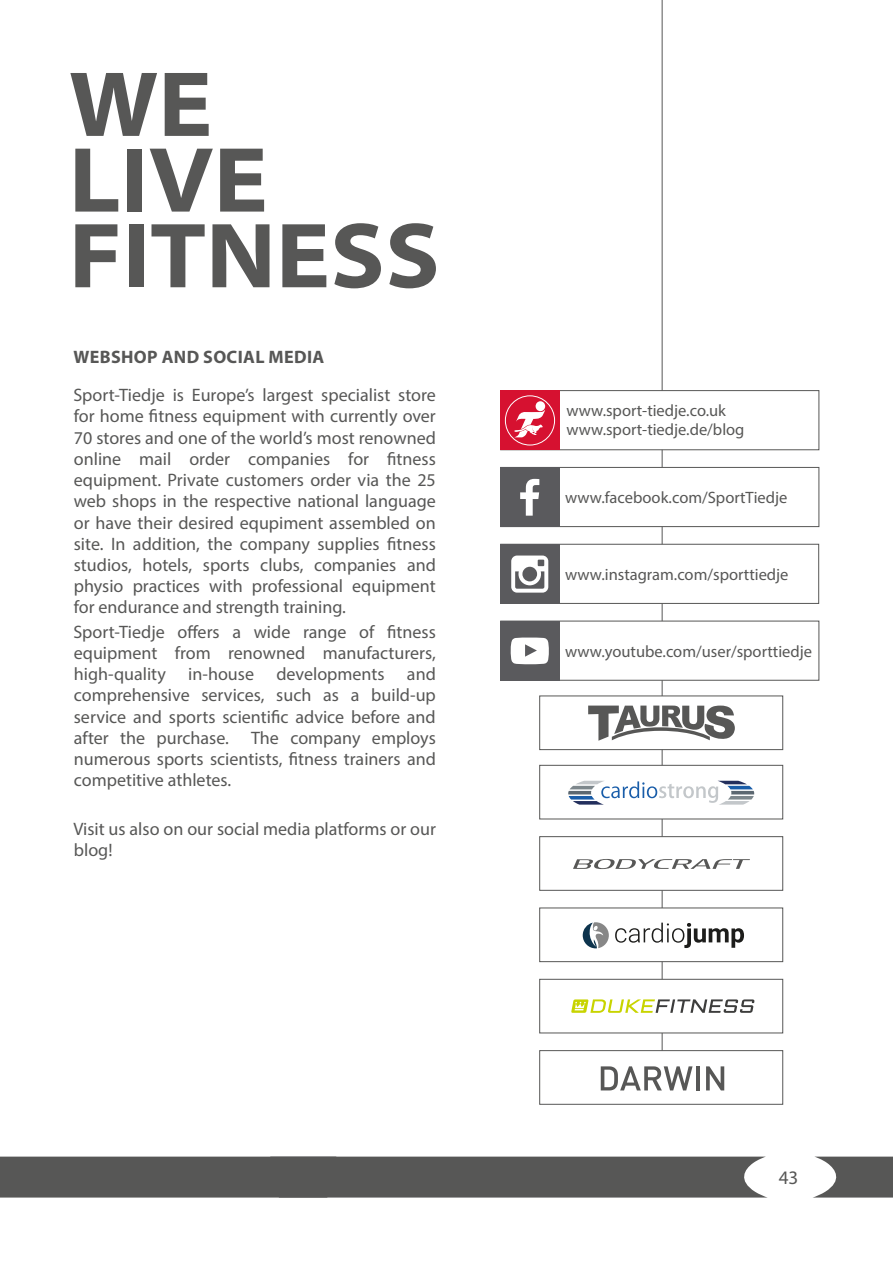
<style>
.page{position:relative;width:893px;height:1263px;background:#fff}
.page>*{position:absolute;margin:0;border:0;box-sizing:border-box;transform-origin:0 0}
.t1{font:700 semi-expanded 93.3px "Myriad Pro";color:#575756}
.t2{font:19.2px "Myriad Pro";color:#575756}
.t3{font:18px/21.1px "Myriad Pro";color:#575756;text-align:justify}
.Fließtext_Fett{font:700 18px "Myriad Pro";letter-spacing:.02em;color:#575756}
.t4{font:16.5px "Myriad Pro";color:#575756}
</style>
<div class="page">
<svg style="left:814px;top:1156px;width:79px;height:41px"></svg>
<div style="left:0;top:1156px;width:766px;height:41px;background:#575756"></div>
<hr style="left:662px;top:0;width:1px;height:1080px;background:#575756">
<div style="left:539px;top:836px;width:244px;height:55px;background:#fff;border:1px solid #575756"></div>
<div style="left:539px;top:765px;width:244px;height:54px;background:#fff;border:1px solid #575756"></div>
<div style="left:539px;top:696px;width:244px;height:54px;background:#fff;border:1px solid #575756"></div>
<svg style="left:588px;top:705px;width:147px;height:36px"></svg>
<div style="left:539px;top:908px;width:244px;height:54px;background:#fff;border:1px solid #575756"></div>
<svg style="left:573px;top:859px;width:177px;height:10px"></svg>
<svg style="left:568px;top:781px;width:186px;height:24px"></svg>
<div style="left:539px;top:979px;width:244px;height:54px;background:#fff;border:1px solid #575756"></div>
<div style="left:539px;top:1050px;width:244px;height:54px;background:#fff;border:1px solid #575756"></div>
<svg style="left:615px;top:923px;width:129px;height:25px"></svg>
<svg style="left:583px;top:922px;width:26px;height:26px"></svg>
<div style="left:500px;top:467px;width:319px;height:60px;background:#fff;border:1px solid #575756"></div>
<div style="left:500px;top:468px;width:60px;height:59px;background:#5a5a5d"></div>
<svg style="left:520px;top:478px;width:19px;height:38px"></svg>
<div style="left:500px;top:544px;width:319px;height:60px;background:#fff;border:1px solid #575756"></div>
<div style="left:500px;top:544px;width:59px;height:60px;background:#5a5a5d"></div>
<svg style="left:511px;top:555px;width:37px;height:38px"></svg>
<div style="left:500px;top:621px;width:319px;height:59px;background:#fff"></div>
<div style="left:500px;top:621px;width:59px;height:59px;background:#5a5a5d"></div>
<svg style="left:510px;top:637px;width:39px;height:28px"></svg>
<div style="left:500px;top:390px;width:319px;height:60px;background:#fff;border:1px solid #575756"></div>
<div style="left:500px;top:391px;width:60px;height:59px;background:#d61130"></div>
<svg style="left:505px;top:395px;width:50px;height:50px"></svg>
<svg style="left:571px;top:999px;width:183px;height:14px"></svg>
<svg style="left:601px;top:1066px;width:91px;height:39px"></svg>
<hr style="left:696px;top:1066px;width:4px;height:24px;background:#575756">
<svg style="left:706px;top:1066px;width:18px;height:24px"></svg>
<p class="t1" style="left:69px;top:43px;width:145px">WE</p>
<p class="t1" style="left:69px;top:118px;width:200px">LIVE</p>
<p class="t1" style="left:69px;top:194px;width:373px">FITNESS</p>
<p class="Fließtext_Fett" style="left:73px;top:345px;width:253px">WEBSHOP AND SOCIAL MEDIA</p>
<p class="t3" style="left:73px;top:384px;width:364px">Sport‑Tiedje is Europe’s largest specialist store for home fitness equipment with currently over 70 stores and one of the world’s most renowned online mail order companies for fitness equipment. Private customers order via the 25 web shops in the respective national language or have their desired equpiment assembled on site. In addition, the company supplies fitness studios, hotels, sports clubs, companies and physio practices with professional equipment for endurance and strength training.</p>
<p class="t3" style="left:73px;top:621px;width:364px">Sport‑Tiedje offers a wide range of fitness equipment from renowned manufacturers, high-quality in‑house developments and comprehensive services, such as a build‑up service and sports scientific advice before and after the purchase. The company employs numerous sports scientists, fitness trainers and competitive athletes.</p>
<p class="t3" style="left:73px;top:818px;width:364px">Visit us also on our social media platforms or our blog!</p>
<p class="t4" style="left:566px;top:400px;width:161px">www.sport-tiedje.co.uk</p>
<p class="t4" style="left:566px;top:419px;width:180px">www.sport-tiedje.de/blog</p>
<p class="t4" style="left:565px;top:488px;width:224px">www.facebook.com/SportTiedje</p>
<p class="t4" style="left:565px;top:564px;width:225px">www.instagram.com/sporttiedje</p>
<p class="t4" style="left:565px;top:641px;width:248px">www.youtube.com/user/sporttiedje</p>
<p class="t2" style="left:779px;top:1166px;width:21px">43</p>
</div>
